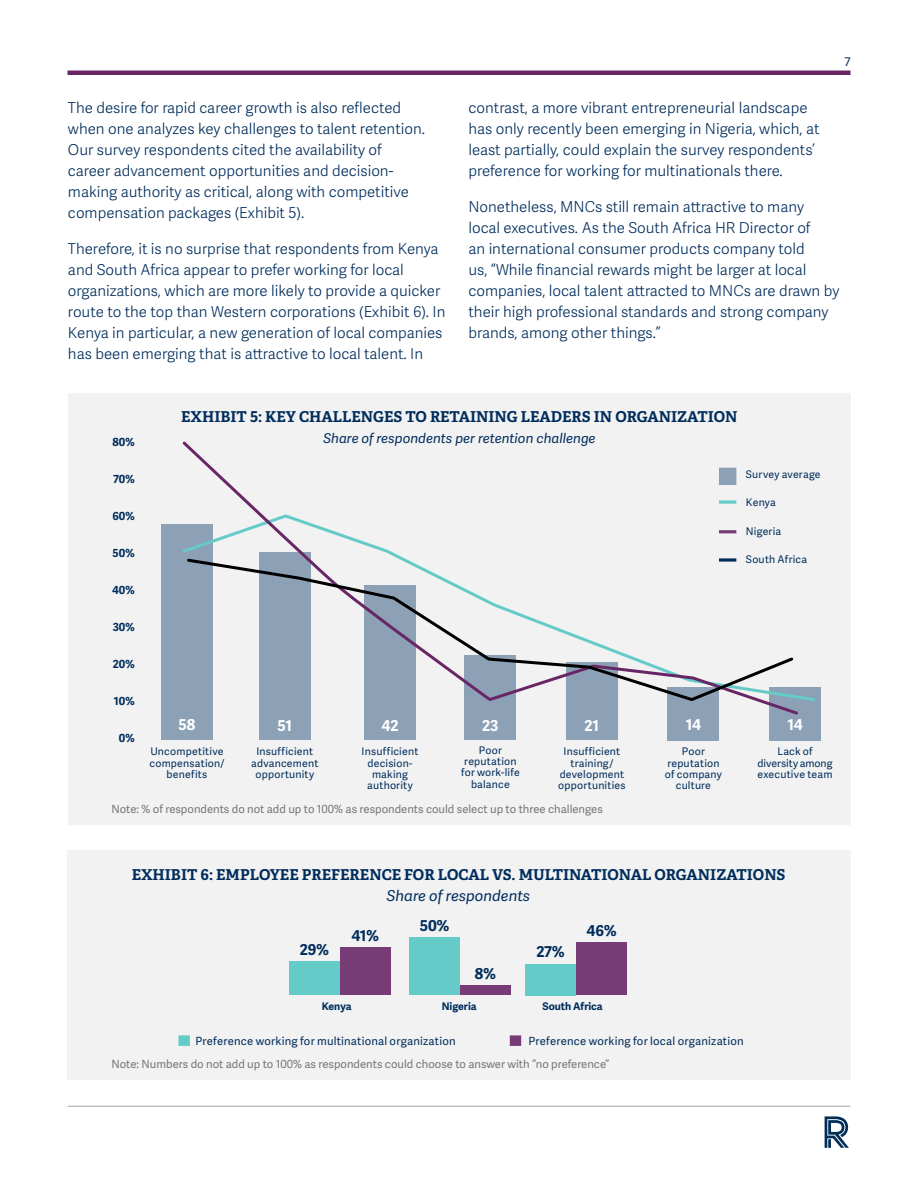
<style>
.page{position:relative;width:918px;height:1188px;background:#fff}
.page>*{position:absolute;margin:0;border:0;box-sizing:border-box;transform-origin:0 0}
.header1_purple{font:15px/21px "Adelle Sans Lt";color:#002d5c}
.t1{font:700 15px "Adelle";color:#002d5c}
.t2{font:italic 15px "Adelle Sans";color:#002d5c}
.t3{font:700 15px "Adelle Sans";color:#002d5c}
.t4{font:700 15px "Adelle Sans";color:#fff}
.t5{font:italic 13.5px "Adelle Sans";color:#002d5c}
.t6{font:12px "Adelle Sans";color:#002d5c}
.footnotes{font:11.25px "Adelle Sans";color:#77777a}
.body_copy_7pt_space{font:11.25px "Adelle Sans";letter-spacing:.015em;color:#002d5c}
.t7{font:700 11.25px "Adelle Sans";color:#002d5c}
.bullet_1{font:10.5px/11.2px "Adelle Sans";letter-spacing:.02em;color:#002d5c;text-align:center}
.body_copy_7pt_space-2{font:10.5px "Adelle Sans";letter-spacing:.02em;color:#002d5c}
.t8{font:700 10.5px "Adelle Sans";color:#002d5c}
</style>
<div class="page">
<svg style="left:825px;top:1116px;width:24px;height:32px"></svg>
<div style="left:68px;top:70px;width:782px;height:5px;background:#682666"></div>
<hr style="left:68px;top:1106px;width:782px;height:1px;background:#a9a8a9">
<div style="left:67px;top:850px;width:783px;height:230px;background:#f2f2f2"></div>
<div style="left:289px;top:962px;width:51px;height:33px;background:#65cbc9"></div>
<div style="left:340px;top:948px;width:51px;height:47px;background:#773c75"></div>
<div style="left:409px;top:937px;width:51px;height:58px;background:#65cbc9"></div>
<div style="left:460px;top:986px;width:51px;height:9px;background:#773c75"></div>
<div style="left:525px;top:964px;width:51px;height:31px;background:#65cbc9"></div>
<div style="left:576px;top:942px;width:51px;height:53px;background:#773c75"></div>
<div style="left:510px;top:1035px;width:11px;height:11px;background:#773c75"></div>
<div style="left:178px;top:1035px;width:12px;height:11px;background:#65cbc9"></div>
<div style="left:68px;top:393px;width:783px;height:432px;background:#f2f2f2"></div>
<div style="left:161px;top:525px;width:52px;height:215px;background:#8ca0b6"></div>
<div style="left:259px;top:552px;width:52px;height:188px;background:#8ca0b6"></div>
<div style="left:364px;top:585px;width:52px;height:155px;background:#8ca0b6"></div>
<div style="left:464px;top:655px;width:52px;height:85px;background:#8ca0b6"></div>
<div style="left:566px;top:662px;width:52px;height:78px;background:#8ca0b6"></div>
<div style="left:668px;top:687px;width:51px;height:53px;background:#8ca0b6"></div>
<div style="left:769px;top:687px;width:52px;height:53px;background:#8ca0b6"></div>
<svg style="left:181px;top:441px;width:619px;height:276px"></svg>
<svg style="left:185px;top:557px;width:611px;height:146px"></svg>
<svg style="left:719px;top:500px;width:17px;height:4px"></svg>
<div style="left:719px;top:468px;width:17px;height:17px;background:#8ca0b6"></div>
<hr style="left:719px;top:530px;width:17px;height:3px;background:#773c75">
<svg style="left:719px;top:558px;width:17px;height:4px"></svg>
<p class="header1_purple" style="left:68px;top:96px;width:359px">The desire for rapid career growth is also reflected when one analyzes key challenges to talent retention.<br>Our survey respondents cited the availability of career advancement opportunities and decision&shy;making authority as critical, along with competitive compensation packages (Exhibit 5).</p>
<p class="header1_purple" style="left:68px;top:238px;width:379px">Therefore, it is no surprise that respondents from Kenya and South Africa appear to prefer working for local organizations, which are more likely to provide a quicker route to the top than Western corporations (Exhibit 6). In Kenya in particular, a new generation of local companies has been emerging that is attractive to local talent. In</p>
<p class="t6" style="left:844px;top:53px;width:8px">7</p>
<p class="header1_purple" style="left:468px;top:96px;width:353px">contrast, a more vibrant entrepreneurial landscape has only recently been emerging in Nigeria, which, at least partially, could explain the survey respondents’ preference for working for multinationals there.</p>
<p class="header1_purple" style="left:468px;top:196px;width:372px">Nonetheless, MNCs still remain attractive to many local executives. As the South Africa HR Director of<br>an international consumer products company told<br>us, “While financial rewards might be larger at local companies, local talent attracted to MNCs are drawn by their high professional standards and strong company brands, among other things.”</p>
<p class="t7" style="left:113px;top:433px;width:24px">80%</p>
<p class="t7" style="left:113px;top:470px;width:23px">70%</p>
<p class="t7" style="left:112px;top:507px;width:24px">60%</p>
<p class="t7" style="left:113px;top:544px;width:24px">50%</p>
<p class="t7" style="left:112px;top:582px;width:24px">40%</p>
<p class="t7" style="left:113px;top:619px;width:24px">30%</p>
<p class="t7" style="left:113px;top:656px;width:23px">20%</p>
<p class="t7" style="left:114px;top:693px;width:22px">10%</p>
<p class="t7" style="left:119px;top:730px;width:17px">0%</p>
<p class="t1" style="left:181px;top:406px;width:558px">EXHIBIT 5: KEY CHALLENGES TO RETAINING LEADERS IN ORGANIZATION</p>
<p class="t5" style="left:324px;top:428px;width:273px">Share of respondents per retention challenge</p>
<p class="body_copy_7pt_space-2" style="left:746px;top:466px;width:76px">Survey average</p>
<p class="body_copy_7pt_space-2" style="left:746px;top:495px;width:31px">Kenya</p>
<p class="body_copy_7pt_space-2" style="left:746px;top:523px;width:37px">Nigeria</p>
<p class="body_copy_7pt_space-2" style="left:746px;top:552px;width:63px">South Africa</p>
<p class="t4" style="left:179px;top:713px;width:18px">58</p>
<p class="t4" style="left:277px;top:714px;width:16px">51</p>
<p class="t4" style="left:381px;top:714px;width:19px">42</p>
<p class="t4" style="left:482px;top:714px;width:18px">23</p>
<p class="t4" style="left:584px;top:714px;width:16px">21</p>
<p class="t4" style="left:686px;top:714px;width:17px">14</p>
<p class="t4" style="left:787px;top:714px;width:17px">14</p>
<p class="bullet_1" style="left:150px;top:746px;width:76px">Uncompetitive compensation/ benefits</p>
<p class="bullet_1" style="left:251px;top:746px;width:69px">Insufficient advancement opportunity</p>
<p class="bullet_1" style="left:362px;top:746px;width:58px">Insufficient decision&shy;making authority</p>
<p class="bullet_1" style="left:461px;top:744px;width:60px">Poor reputation for work-life balance</p>
<p class="bullet_1" style="left:558px;top:746px;width:69px">Insufficient training/ development opportunities</p>
<p class="bullet_1" style="left:665px;top:746px;width:58px">Poor reputation of company culture</p>
<p class="bullet_1" style="left:757px;top:746px;width:77px">Lack of diversity among executive team</p>
<p class="footnotes" style="left:111px;top:801px;width:493px">Note: % of respondents do not add up to 100% as respondents could select up to three challenges</p>
<p class="t1" style="left:132px;top:864px;width:655px">EXHIBIT 6: EMPLOYEE PREFERENCE FOR LOCAL VS. MULTINATIONAL ORGANIZATIONS</p>
<p class="t2" style="left:387px;top:885px;width:145px">Share of respondents</p>
<p class="t3" style="left:300px;top:939px;width:31px">29%</p>
<p class="t3" style="left:420px;top:914px;width:31px">50%</p>
<p class="t3" style="left:586px;top:919px;width:32px">46%</p>
<p class="t3" style="left:351px;top:925px;width:29px">41%</p>
<p class="t3" style="left:536px;top:941px;width:30px">27%</p>
<p class="t8" style="left:322px;top:999px;width:31px">Kenya</p>
<p class="t3" style="left:475px;top:963px;width:22px">8%</p>
<p class="t8" style="left:442px;top:999px;width:36px">Nigeria</p>
<p class="t8" style="left:542px;top:999px;width:62px">South Africa</p>
<p class="body_copy_7pt_space" style="left:196px;top:1033px;width:262px">Preference working for multinational organization</p>
<p class="body_copy_7pt_space" style="left:529px;top:1033px;width:217px">Preference working for local organization</p>
<p class="footnotes" style="left:111px;top:1056px;width:500px">Note: Numbers do not add up to 100% as respondents could choose to answer with “no preference”</p>
</div>
